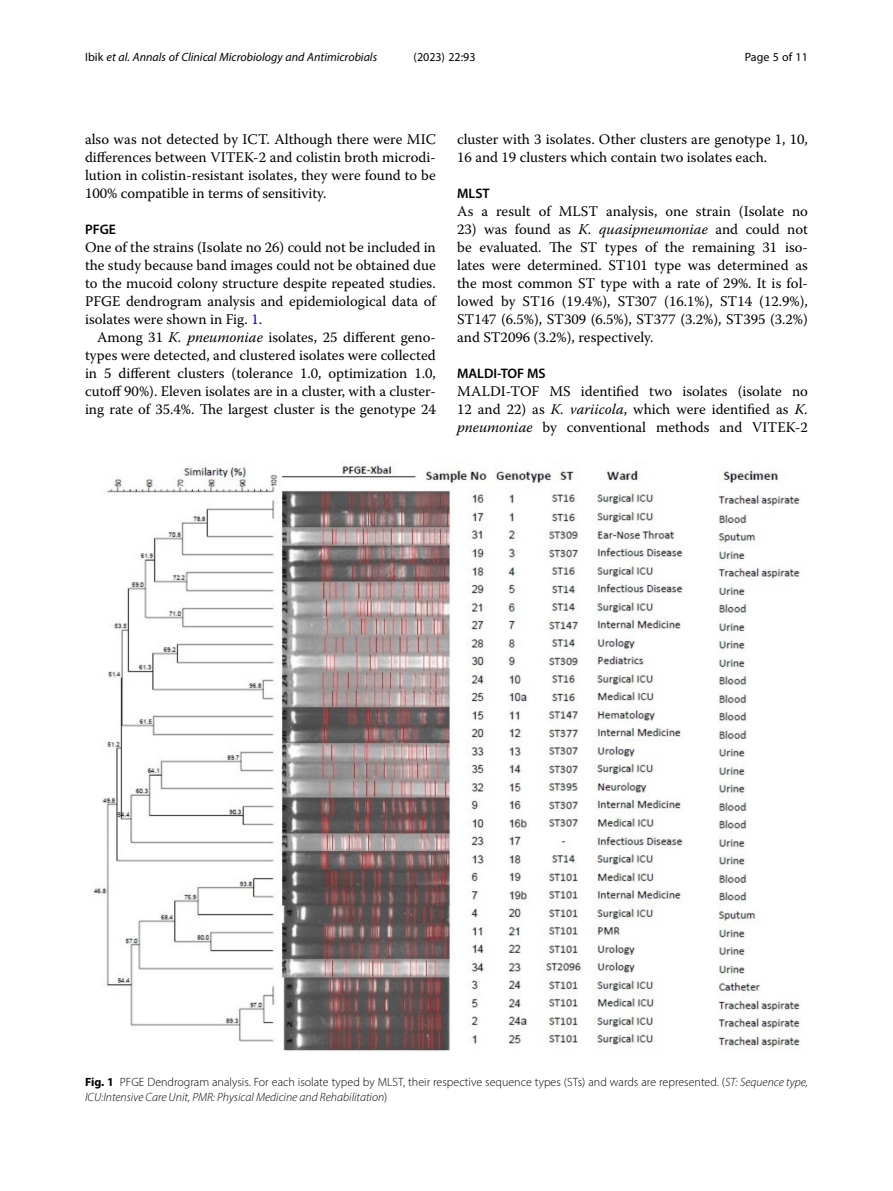
<style>
.page{position:relative;width:893px;height:1191px;background:#fff}
.page>*{position:absolute;margin:0;border:0;box-sizing:border-box;transform-origin:0 0}
.Body_Text{font:14.7px/18px "Warnock Pro";color:#000;text-align:justify}
.Body_Text_Indent{font:14.7px/18px "Warnock Pro";color:#000;text-align:justify}
.Head_2{font:600 13.8px "Myriad Pro";color:#000}
.Figure_Caption{font:300 12px/15px "Myriad Pro";color:#000}
.t1{font:italic 12px "Myriad Pro";color:#000}
.t2{font:12px "Myriad Pro";color:#000}
.s1{font-style:normal}
.s2{color:#00f}
.s3{font-style:italic}
.s4{font-weight:700}
</style>
<div class="page">
<img style="left:93px;top:465px;width:707px;height:586px">
<p class="t1" style="left:85px;top:50px;width:294px"><span class="s1">Ibik</span> et al. Annals of Clinical Microbiology and Antimicrobials</p>
<p class="t2" style="left:414px;top:50px;width:63px">(2023) 22:93</p>
<p class="t2" style="left:745px;top:50px;width:65px">Page 5 of 11</p>
<p class="Body_Text" style="left:85px;top:130px;width:352px">also was not detected by ICT. Although there were MIC differences between VITEK-2 and colistin broth microdi&shy;lution in colistin-resistant isolates, they were found to be 100% compatible in terms of sensitivity.</p>
<p class="Head_2" style="left:85px;top:221px;width:33px">PFGE</p>
<p class="Body_Text" style="left:85px;top:238px;width:352px">One of the strains (Isolate no 26) could not be included in the study because band images could not be obtained due to the mucoid colony structure despite repeated studies.<br>PFGE dendrogram analysis and epidemiological data of isolates were shown in Fig. <span class="s2">1</span>.</p>
<p class="Body_Text_Indent" style="left:85px;top:328px;width:352px;text-indent:12px">Among 31 <span class="s3">K. pneumoniae</span> isolates, 25 different geno&shy;types were detected, and clustered isolates were collected in 5 different clusters (tolerance 1.0, optimization 1.0, cutoff 90%). Eleven isolates are in a cluster, with a cluster&shy;ing rate of 35.4%. The largest cluster is the genotype 24</p>
<p class="Body_Text_Indent" style="left:457px;top:130px;width:352px">cluster with 3 isolates. Other clusters are genotype 1, 10,<br>16 and 19 clusters which contain two isolates each.</p>
<p class="Head_2" style="left:457px;top:185px;width:34px">MLST</p>
<p class="Body_Text" style="left:457px;top:202px;width:352px">As a result of MLST analysis, one strain (Isolate no</p>
<p class="Body_Text" style="left:457px;top:220px;width:352px">23) was found as <span class="s3">K. quasipneumoniae</span> and could not be evaluated. The ST types of the remaining 31 iso&shy;lates were determined. ST101 type was determined as the most common ST type with a rate of 29%. It is fol&shy;lowed by ST16 (19.4%), ST307 (16.1%), ST14 (12.9%), ST147 (6.5%), ST309 (6.5%), ST377 (3.2%), ST395 (3.2%) and ST2096 (3.2%), respectively.</p>
<p class="Head_2" style="left:457px;top:365px;width:90px">MALDI-TOF MS</p>
<p class="Body_Text" style="left:457px;top:382px;width:352px">MALDI-TOF MS identified two isolates (isolate no 12 and 22) as <span class="s3">K. variicola</span>, which were identified as <span class="s3">K. pneumoniae</span> by conventional methods and VITEK-2</p>
<p class="Figure_Caption" style="left:85px;top:1074px;width:724px"><span class="s4">Fig. 1</span> PFGE Dendrogram analysis. For each isolate typed by MLST, their respective sequence types (STs) and wards are represented. (<span class="s3">ST: Sequence type,<br>ICU:Intensive Care Unit, PMR: Physical Medicine and Rehabilitation</span>)</p>
</div>
